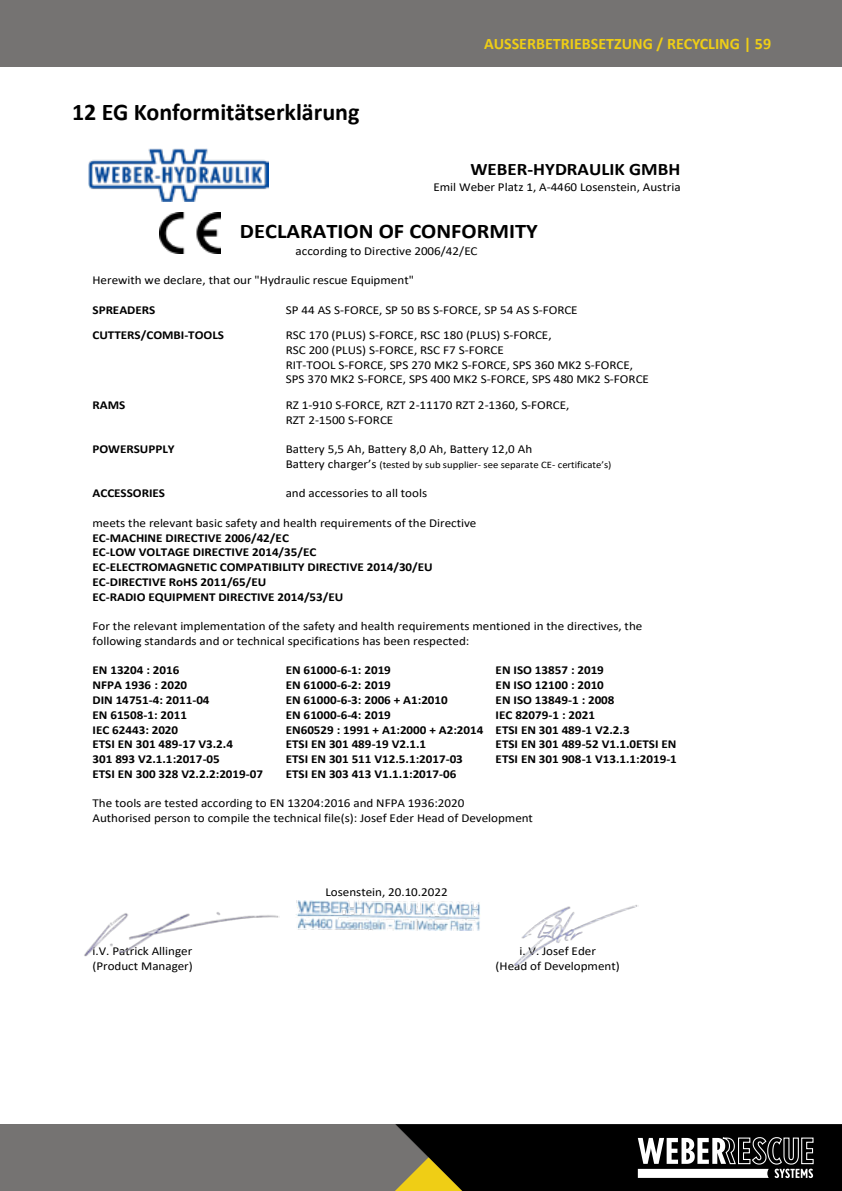
<style>
.page{position:relative;width:842px;height:1191px;background:#fff}
.page>*{position:absolute;margin:0;border:0;box-sizing:border-box;transform-origin:0 0}
.t1{font:700 24px "Calibri";color:#000}
.t2{font:700 20.8px "Calibri";color:#000;scale:1.08 1}
.t3{font:700 17.6px "Calibri";color:#000;scale:1.08 1}
.t4{font:700 16px "Calibri";color:#efce15}
.t5{font:12.2px/14.8px "Calibri";color:#000;scale:1.08 1}
.t6{font:700 12.2px/14.8px "Calibri";color:#000;scale:1.08 1}
.t7{font:9.8px "Calibri";color:#000;scale:1.08 1}
.s1{font-size:12.2px}
</style>
<div class="page">
<div style="left:0;top:0;width:842px;height:67px;background:#757372"></div>
<div style="left:0;top:1124px;width:842px;height:67px;background:#757372"></div>
<svg style="left:395px;top:1124px;width:447px;height:67px"></svg>
<img style="left:89px;top:148px;width:180px;height:54px">
<img style="left:159px;top:213px;width:62px;height:40px">
<img style="left:296px;top:900px;width:184px;height:30px">
<img style="left:514px;top:905px;width:124px;height:61px">
<img style="left:84px;top:912px;width:196px;height:45px">
<h1 class="t1" style="left:72px;top:95px;width:289px">12 EG Konformitätserklärung</h1>
<h3 class="t4" style="left:484px;top:32px;width:288px">AUSSERBETRIEBSETZUNG / RECYCLING | 59</h3>
<h3 class="t3" style="left:470px;top:156px;width:196px">WEBER-HYDRAULIK GMBH</h3>
<p class="t5" style="left:433px;top:179px;width:230px">Emil Weber Platz 1, A-4460 Losenstein, Austria</p>
<h2 class="t2" style="left:240px;top:216px;width:277px">DECLARATION OF CONFORMITY</h2>
<p class="t5" style="left:296px;top:243px;width:170px">according to Directive 2006/42/EC</p>
<p class="t5" style="left:92px;top:272px;width:299px">Herewith we declare, that our "Hydraulic rescue Equipment"</p>
<p class="t6" style="left:92px;top:302px;width:60px">SPREADERS</p>
<p class="t5" style="left:286px;top:302px;width:272px">SP 44 AS S-FORCE, SP 50 BS S-FORCE, SP 54 AS S-FORCE</p>
<p class="t6" style="left:92px;top:327px;width:123px">CUTTERS/COMBI-TOOLS</p>
<p class="t5" style="left:286px;top:327px;width:338px">RSC 170 (PLUS) S-FORCE, RSC 180 (PLUS) S-FORCE,<br>RSC 200 (PLUS) S-FORCE, RSC F7 S-FORCE<br>RIT-TOOL S-FORCE, SPS 270 MK2 S-FORCE, SPS 360 MK2 S-FORCE, SPS 370 MK2 S-FORCE, SPS 400 MK2 S-FORCE, SPS 480 MK2 S-FORCE</p>
<p class="t6" style="left:92px;top:397px;width:32px">RAMS</p>
<p class="t5" style="left:286px;top:397px;width:264px">RZ 1-910 S-FORCE, RZT 2-11170 RZT 2-1360, S-FORCE,<br>RZT 2-1500 S-FORCE</p>
<p class="t6" style="left:92px;top:441px;width:78px">POWERSUPPLY</p>
<p class="t5" style="left:286px;top:441px;width:230px">Battery 5,5 Ah, Battery 8,0 Ah, Battery 12,0 Ah</p>
<p class="t7" style="left:286px;top:458px;width:303px"><span class="s1">Battery charger’s</span> (tested by sub supplier- see separate CE- certificate’s)</p>
<p class="t6" style="left:92px;top:486px;width:69px">ACCESSORIES</p>
<p class="t5" style="left:286px;top:485px;width:132px">and accessories to all tools</p>
<p class="t5" style="left:92px;top:515px;width:357px">meets the relevant basic safety and health requirements of the Directive</p>
<p class="t6" style="left:92px;top:530px;width:317px">EC-MACHINE DIRECTIVE 2006/42/EC<br>EC-LOW VOLTAGE DIRECTIVE 2014/35/EC EC-ELECTROMAGNETIC COMPATIBILITY DIRECTIVE 2014/30/EU EC-DIRECTIVE RoHS 2011/65/EU<br>EC-RADIO EQUIPMENT DIRECTIVE 2014/53/EU</p>
<p class="t5" style="left:92px;top:618px;width:511px">For the relevant implementation of the safety and health requirements mentioned in the directives, the following standards and or technical specifications has been respected:</p>
<p class="t6" style="left:92px;top:663px;width:82px">EN 13204 : 2016</p>
<p class="t6" style="left:286px;top:663px;width:99px">EN 61000-6-1: 2019</p>
<p class="t6" style="left:496px;top:663px;width:102px">EN ISO 13857 : 2019</p>
<p class="t6" style="left:92px;top:677px;width:89px">NFPA 1936 : 2020</p>
<p class="t6" style="left:286px;top:677px;width:99px">EN 61000-6-2: 2019</p>
<p class="t6" style="left:496px;top:677px;width:102px">EN ISO 12100 : 2010</p>
<p class="t6" style="left:92px;top:692px;width:110px">DIN 14751-4: 2011-04</p>
<p class="t6" style="left:286px;top:692px;width:152px">EN 61000-6-3: 2006 + A1:2010</p>
<p class="t6" style="left:496px;top:692px;width:112px">EN ISO 13849-1 : 2008</p>
<p class="t6" style="left:92px;top:707px;width:89px">EN 61508-1: 2011</p>
<p class="t6" style="left:286px;top:707px;width:99px">EN 61000-6-4: 2019</p>
<p class="t6" style="left:496px;top:707px;width:93px">IEC 82079-1 : 2021</p>
<p class="t6" style="left:92px;top:722px;width:81px">IEC 62443: 2020</p>
<p class="t6" style="left:286px;top:722px;width:320px">EN60529 : 1991 + A1:2000 + A2:2014 ETSI EN 301 489-1 V2.2.3</p>
<p class="t6" style="left:92px;top:736px;width:132px">ETSI EN 301 489-17 V3.2.4</p>
<p class="t6" style="left:286px;top:736px;width:132px">ETSI EN 301 489-19 V2.1.1</p>
<p class="t6" style="left:496px;top:736px;width:169px">ETSI EN 301 489-52 V1.1.0ETSI EN</p>
<p class="t6" style="left:92px;top:751px;width:119px">301 893 V2.1.1:2017-05</p>
<p class="t6" style="left:286px;top:751px;width:165px">ETSI EN 301 511 V12.5.1:2017-03</p>
<p class="t6" style="left:496px;top:751px;width:169px">ETSI EN 301 908-1 V13.1.1:2019-1</p>
<p class="t6" style="left:92px;top:766px;width:159px">ETSI EN 300 328 V2.2.2:2019-07</p>
<p class="t6" style="left:286px;top:766px;width:159px">ETSI EN 303 413 V1.1.1:2017-06</p>
<p class="t5" style="left:92px;top:795px;width:409px">The tools are tested according to EN 13204:2016 and NFPA 1936:2020<br>Authorised person to compile the technical file(s): Josef Eder Head of Development</p>
<p class="t5" style="left:325px;top:884px;width:115px">Losenstein, 20.10.2022</p>
<p class="t5" style="left:92px;top:943px;width:94px">i.V. Patrick Allinger</p>
<p class="t5" style="left:519px;top:943px;width:72px">i. V. Josef Eder</p>
<p class="t5" style="left:92px;top:957px;width:94px">(Product Manager)</p>
<p class="t5" style="left:496px;top:957px;width:116px">(Head of Development)</p>
</div>
